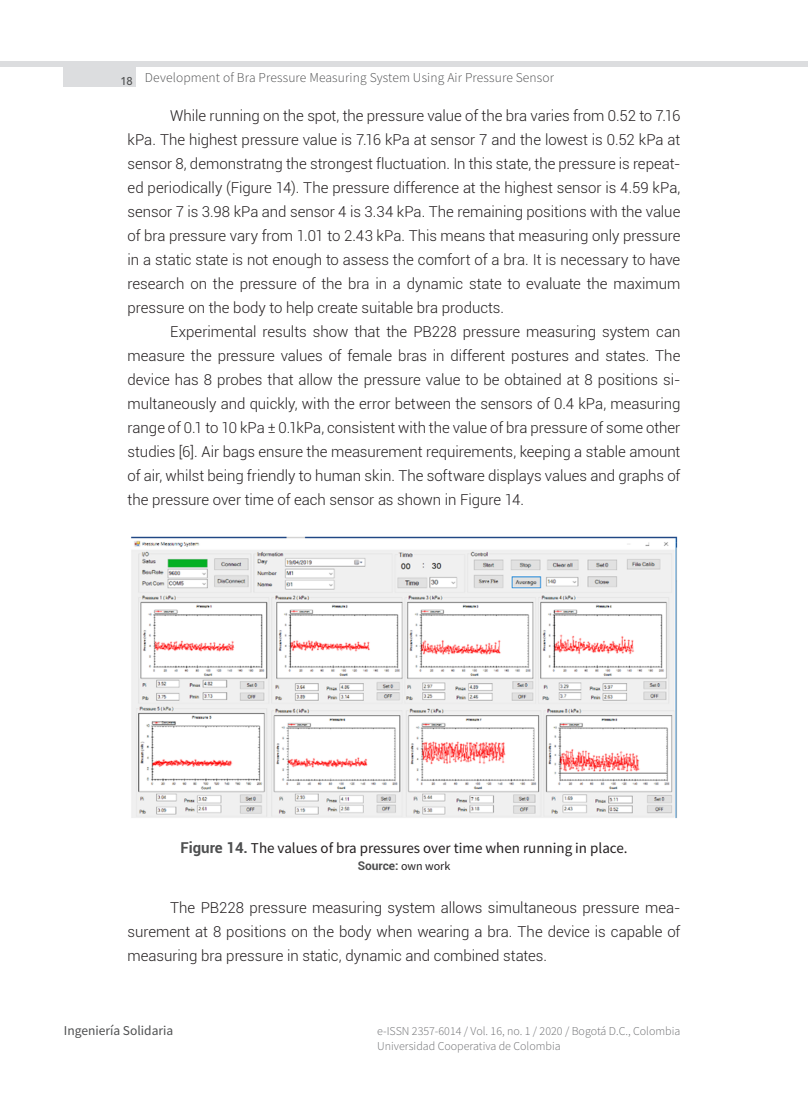
<style>
.page{position:relative;width:808px;height:1106px;background:#fff}
.page>*{position:absolute;margin:0;border:0;box-sizing:border-box;transform-origin:0 0}
.t1{font:300 15px/24px "Roboto";color:#231f20;text-align:justify}
.t2{font:15px "Source Sans Pro";color:#231f20}
.t3{font:300 13.5px "Source Sans Pro";letter-spacing:.01em;color:#4e4f50}
.t4{font:13.5px "Source Sans Pro";color:#4e4f50}
.t5{font:300 12px/14.4px "Source Sans Pro";color:#6c6d70}
.t6{font:700 12px "Roboto";color:#4e4f50}
.s1{font-family:"Roboto";font-weight:700;color:#4e4f50}
.s2{font-family:"Source Sans Pro";font-weight:400;color:#231f20}
</style>
<div class="page">
<div style="left:0;top:61px;width:808px;height:6px;background:#dcdddf"></div>
<div style="left:64px;top:63px;width:72px;height:24px;background:#dcdddf"></div>
<img style="left:131px;top:536px;width:547px;height:282px">
<p class="t3" style="left:120px;top:69px;width:435px"><sub>18</sub> Development of Bra Pressure Measuring System Using Air Pressure Sensor</p>
<p class="t1" style="left:128px;top:103px;width:554px;text-indent:43px">While running on the spot, the pressure value of the bra varies from 0.52 to 7.16 kPa. The highest pressure value is 7.16 kPa at sensor 7 and the lowest is 0.52 kPa at sensor 8, demonstratng the strongest fluctuation. In this state, the pressure is repeat&shy;ed periodically (Figure 14). The pressure difference at the highest sensor is 4.59 kPa, sensor 7 is 3.98 kPa and sensor 4 is 3.34 kPa. The remaining positions with the value of bra pressure vary from 1.01 to 2.43 kPa. This means that measuring only pressure in a static state is not enough to assess the comfort of a bra. It is necessary to have research on the pressure of the bra in a dynamic state to evaluate the maximum pressure on the body to help create suitable bra products.</p>
<p class="t1" style="left:128px;top:319px;width:554px;text-indent:43px">Experimental results show that the PB228 pressure measuring system can measure the pressure values of female bras in different postures and states. The device has 8 probes that allow the pressure value to be obtained at 8 positions si&shy;multaneously and quickly, with the error between the sensors of 0.4 kPa, measuring range of 0.1 to 10 kPa ± 0.1kPa, consistent with the value of bra pressure of some other studies [6]. Air bags ensure the measurement requirements, keeping a stable amount of air, whilst being friendly to human skin. The software displays values and graphs of the pressure over time of each sensor as shown in Figure 14.</p>
<p class="t2" style="left:180px;top:838px;width:449px"><span class="s1">Figure 14.</span> The values of bra pressures over time when running in place.</p>
<p class="t6" style="left:358px;top:856px;width:94px">Source: <span class="s2">own work</span></p>
<p class="t1" style="left:128px;top:895px;width:554px;text-indent:43px">The PB228 pressure measuring system allows simultaneous pressure mea&shy;surement at 8 positions on the body when wearing a bra. The device is capable of measuring bra pressure in static, dynamic and combined states.</p>
<p class="t4" style="left:64px;top:1022px;width:111px">Ingeniería Solidaria</p>
<p class="t5" style="left:377px;top:1024px;width:305px">e-ISSN 2357-6014 / Vol. 16, no. 1 / 2020 / Bogotá D.C., Colombia<br>Universidad Cooperativa de Colombia</p>
</div>
